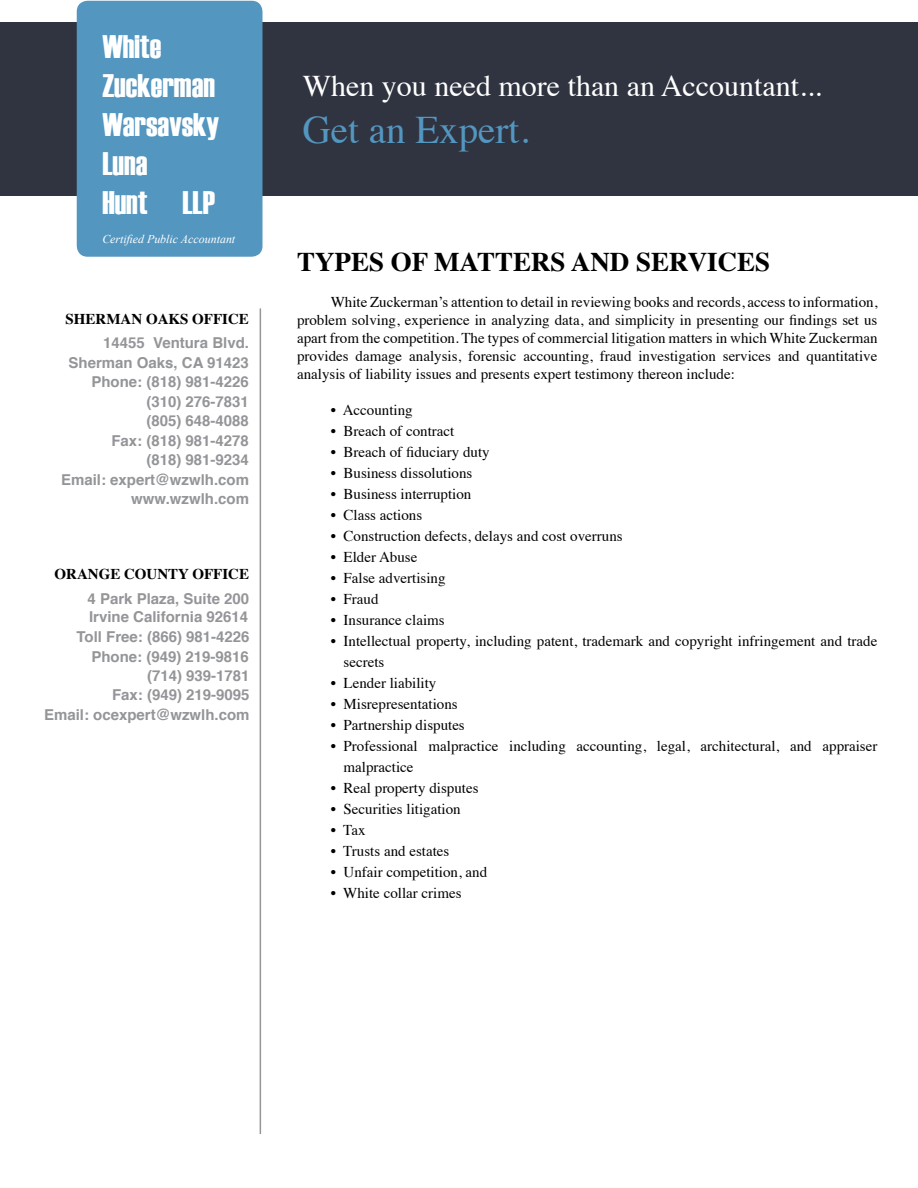
<style>
.page{position:relative;width:918px;height:1188px;background:#fff}
.page>*{position:absolute;margin:0;border:0;box-sizing:border-box;transform-origin:0 0}
.t1{font:39px "Times";color:#5396c0}
.t2{font:32.55px/39px "Haettenschweiler";color:#fff}
.t3{font:30px "Times";color:#fff}
.t4{font:700 27px "Times";color:#000}
.t5{font:15px/18px "Times";color:#000}
.t6{font:700 15px/19.5px "Helvetica";color:#939598;text-align:right}
.t7{font:700 15px "Times";color:#000}
.t8{font:italic 12px "Times New Roman";color:#fff}
</style>
<div class="page">
<div style="left:0;top:22px;width:918px;height:174px;background:#303440"></div>
<div style="left:77px;top:1px;width:186px;height:256px;background:#5396c0;border-radius:11px"></div>
<hr style="left:260px;top:308px;width:1px;height:826px;background:#939598">
<h2 class="t2" style="left:102px;top:27px;width:118px">White<br>Zuckerman<br>Warsavsky<br>Luna<br>Hunt LLP</h2>
<p class="t8" style="left:102px;top:231px;width:134px">Certified Public Accountant</p>
<p class="t7" style="left:66px;top:305px;width:185px">SHERMAN OAKS OFFICE</p>
<p class="t6" style="left:61px;top:333px;width:190px">14455 Ventura Blvd.<br>Sherman Oaks, CA 91423<br>Phone: (818) 981-4226 (310) 276-7831<br>(805) 648-4088<br>Fax: (818) 981-4278<br>(818) 981-9234<br>Email: expert@wzwlh.com www.wzwlh.com</p>
<p class="t7" style="left:55px;top:560px;width:196px">ORANGE COUNTY OFFICE</p>
<p class="t6" style="left:76px;top:589px;width:175px;line-height:19px">4 Park Plaza, Suite 200<br>Irvine California 92614<br>Toll Free: (866) 981-4226</p>
<p class="t6" style="left:44px;top:666px;width:207px">(714) 939-1781<br>Fax: (949) 219-9095<br>Email: ocexpert@wzwlh.com</p>
<p class="t6" style="left:91px;top:647px;width:159px">Phone: (949) 219-9816</p>
<h3 class="t3" style="left:303px;top:58px;width:521px">When you need more than an Accountant...</h3>
<h1 class="t1" style="left:303px;top:93px;width:228px">Get an Expert.</h1>
<h3 class="t4" style="left:297px;top:236px;width:475px">TYPES OF MATTERS AND SERVICES</h3>
<p class="t5" style="left:297px;top:291px;width:582px;text-align:justify;text-indent:34px">White Zuckerman’s attention to detail in reviewing books and records, access to information, problem solving, experience in analyzing data, and simplicity in presenting our findings set us apart from the competition. The types of commercial litigation matters in which White Zuckerman provides damage analysis, forensic accounting, fraud investigation services and quantitative analysis of liability issues and presents expert testimony thereon include:</p>
<p class="t5" style="left:331px;top:399px;width:83px">• Accounting</p>
<p class="t5" style="left:331px;top:420px;width:125px">• Breach of contract</p>
<p class="t5" style="left:331px;top:441px;width:160px">• Breach of fiduciary duty</p>
<p class="t5" style="left:331px;top:462px;width:143px">• Business dissolutions</p>
<p class="t5" style="left:331px;top:483px;width:142px">• Business interruption</p>
<p class="t5" style="left:331px;top:504px;width:93px">• Class actions</p>
<p class="t5" style="left:331px;top:525px;width:293px">• Construction defects, delays and cost overruns</p>
<p class="t5" style="left:331px;top:546px;width:88px">• Elder Abuse</p>
<p class="t5" style="left:331px;top:567px;width:116px">• False advertising</p>
<p class="t5" style="left:331px;top:588px;width:49px">• Fraud</p>
<p class="t5" style="left:331px;top:609px;width:115px">• Insurance claims</p>
<p class="t5" style="left:344px;top:629px;width:535px;line-height:21px;text-indent:-13px">• Intellectual property, including patent, trademark and copyright infringement and trade secrets</p>
<p class="t5" style="left:331px;top:672px;width:107px">• Lender liability</p>
<p class="t5" style="left:331px;top:693px;width:128px">• Misrepresentations</p>
<p class="t5" style="left:331px;top:714px;width:135px">• Partnership disputes</p>
<p class="t5" style="left:344px;top:734px;width:535px;line-height:21px;text-indent:-13px">• Professional malpractice including accounting, legal, architectural, and appraiser malpractice</p>
<p class="t5" style="left:331px;top:777px;width:149px">• Real property disputes</p>
<p class="t5" style="left:331px;top:798px;width:131px">• Securities litigation</p>
<p class="t5" style="left:331px;top:819px;width:36px">• Tax</p>
<p class="t5" style="left:331px;top:840px;width:120px">• Trusts and estates</p>
<p class="t5" style="left:331px;top:861px;width:158px">• Unfair competition, and</p>
<p class="t5" style="left:331px;top:882px;width:132px">• White collar crimes</p>
</div>
